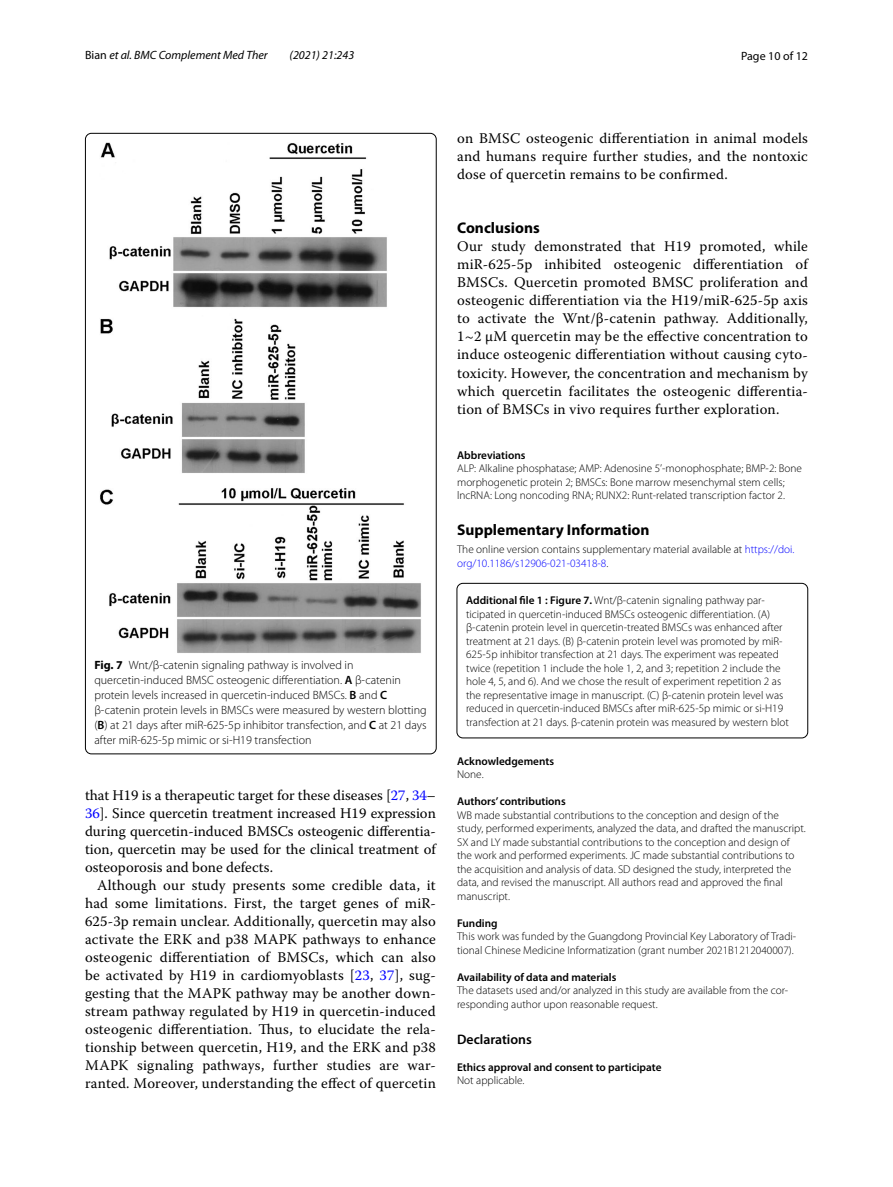
<style>
.page{position:relative;width:893px;height:1187px;background:#fff}
.page>*{position:absolute;margin:0;border:0;box-sizing:border-box;transform-origin:0 0}
.t1{font:700 15.45px "Myriad Pro";color:#000}
.t2{font:14.7px/18px "Warnock Pro";letter-spacing:.015em;color:#000;text-align:justify}
.t3{font:600 13.8px "Myriad Pro";color:#000}
.t4{font:300 12px/15px "Myriad Pro";color:#000}
.t5{font:italic 12px "Myriad Pro";color:#000}
.t6{font:12px "Myriad Pro";color:#000}
.t7{font:300 11.25px/13.5px "Myriad Pro";color:#000}
.t8{font:600 11.25px "Myriad Pro";color:#000}
.s1{font-style:normal}
.s2{font-weight:700}
.s3{font-weight:600}
.s4{color:#00f}
</style>
<div class="page">
<div style="left:457px;top:583px;width:351px;height:155px;border:1px solid #000;border-radius:6px"></div>
<img style="left:100px;top:142px;width:321px;height:511px">
<p class="t5" style="left:85px;top:48px;width:184px"><span class="s1">Bian</span> et al. BMC Complement Med Ther</p>
<p class="t5" style="left:290px;top:48px;width:66px">(2021) 21:243</p>
<p class="t6" style="left:741px;top:48px;width:68px">Page 10 of 12</p>
<p class="t4" style="left:94px;top:657px;width:334px"><span class="s2">Fig. 7</span> Wnt/β-catenin signaling pathway is involved in quercetin-induced BMSC osteogenic differentiation. <span class="s3">A</span> β-catenin protein levels increased in quercetin-induced BMSCs. <span class="s3">B</span> and <span class="s3">C </span>β-catenin protein levels in BMSCs were measured by western blotting (<span class="s3">B</span>) at 21 days after miR-625-5p inhibitor transfection, and <span class="s3">C</span> at 21 days after miR-625-5p mimic or si-H19 transfection</p>
<p class="t2" style="left:85px;top:785px;width:352px">that H19 is a therapeutic target for these diseases [<span class="s4">27</span>, <span class="s4">34</span>– <span class="s4">36</span>]. Since quercetin treatment increased H19 expression during quercetin-induced BMSCs osteogenic differentia&shy;tion, quercetin may be used for the clinical treatment of osteoporosis and bone defects.</p>
<p class="t2" style="left:85px;top:875px;width:352px;text-indent:12px">Although our study presents some credible data, it had some limitations. First, the target genes of miR-625-3p remain unclear. Additionally, quercetin may also activate the ERK and p38 MAPK pathways to enhance osteogenic differentiation of BMSCs, which can also be activated by H19 in cardiomyoblasts [<span class="s4">23</span>, <span class="s4">37</span>], sug&shy;gesting that the MAPK pathway may be another down&shy;stream pathway regulated by H19 in quercetin-induced osteogenic differentiation. Thus, to elucidate the rela&shy;tionship between quercetin, H19, and the ERK and p38<br>MAPK signaling pathways, further studies are war&shy;ranted. Moreover, understanding the effect of quercetin</p>
<h2 class="t2" style="left:457px;top:128px;width:352px">on BMSC osteogenic differentiation in animal models and humans require further studies, and the nontoxic dose of quercetin remains to be confirmed.</h2>
<h1 class="t1" style="left:457px;top:218px;width:84px">Conclusions</h1>
<p class="t2" style="left:457px;top:237px;width:352px">Our study demonstrated that H19 promoted, while miR-625-5p inhibited osteogenic differentiation of BMSCs. Quercetin promoted BMSC proliferation and osteogenic differentiation via the H19/miR-625-5p axis to activate the Wnt/β-catenin pathway. Additionally, 1~2 μM quercetin may be the effective concentration to induce osteogenic differentiation without causing cyto&shy;toxicity. However, the concentration and mechanism by which quercetin facilitates the osteogenic differentia&shy;tion of BMSCs in vivo requires further exploration.</p>
<p class="t8" style="left:457px;top:447px;width:70px">Abbreviations</p>
<p class="t7" style="left:457px;top:462px;width:346px">ALP: Alkaline phosphatase; AMP: Adenosine 5’-monophosphate; BMP-2: Bone morphogenetic protein 2; BMSCs: Bone marrow mesenchymal stem cells; lncRNA: Long noncoding RNA; RUNX2: Runt-related transcription factor 2.</p>
<h1 class="t1" style="left:457px;top:520px;width:194px">Supplementary Information</h1>
<p class="t7" style="left:457px;top:543px;width:339px">The online version contains supplementary material available at <span class="s4">https://doi. org/10.1186/s12906-021-03418-8</span>.</p>
<p class="t7" style="left:466px;top:593px;width:324px"><span class="s3">Additional file 1 : Figure 7.</span> Wnt/β-catenin signaling pathway par&shy;ticipated in quercetin-induced BMSCs osteogenic differentiation. (A) β-catenin protein level in quercetin-treated BMSCs was enhanced after treatment at 21 days. (B) β-catenin protein level was promoted by miR-625-5p inhibitor transfection at 21 days. The experiment was repeated twice (repetition 1 include the hole 1, 2, and 3; repetition 2 include the hole 4, 5, and 6). And we chose the result of experiment repetition 2 as the representative image in manuscript. (C) β-catenin protein level was reduced in quercetin-induced BMSCs after miR-625-5p mimic or si-H19 transfection at 21 days. β-catenin protein was measured by western blot</p>
<p class="t8" style="left:457px;top:753px;width:98px">Acknowledgements</p>
<p class="t7" style="left:457px;top:768px;width:28px">None.</p>
<p class="t8" style="left:457px;top:794px;width:110px">Authors’ contributions</p>
<p class="t7" style="left:457px;top:808px;width:350px">WB made substantial contributions to the conception and design of the study, performed experiments, analyzed the data, and drafted the manuscript.<br>SX and LY made substantial contributions to the conception and design of the work and performed experiments. JC made substantial contributions to the acquisition and analysis of data. SD designed the study, interpreted the data, and revised the manuscript. All authors read and approved the final manuscript.</p>
<p class="t8" style="left:457px;top:915px;width:42px">Funding</p>
<p class="t7" style="left:457px;top:930px;width:341px">This work was funded by the Guangdong Provincial Key Laboratory of Tradi&shy;tional Chinese Medicine Informatization (grant number 2021B1212040007).</p>
<p class="t8" style="left:457px;top:969px;width:161px">Availability of data and materials</p>
<p class="t7" style="left:457px;top:984px;width:333px">The datasets used and/or analyzed in this study are available from the cor&shy;responding author upon reasonable request.</p>
<p class="t3" style="left:457px;top:1030px;width:76px">Declarations</p>
<p class="t8" style="left:457px;top:1059px;width:206px">Ethics approval and consent to participate</p>
<p class="t7" style="left:457px;top:1074px;width:69px">Not applicable.</p>
</div>
